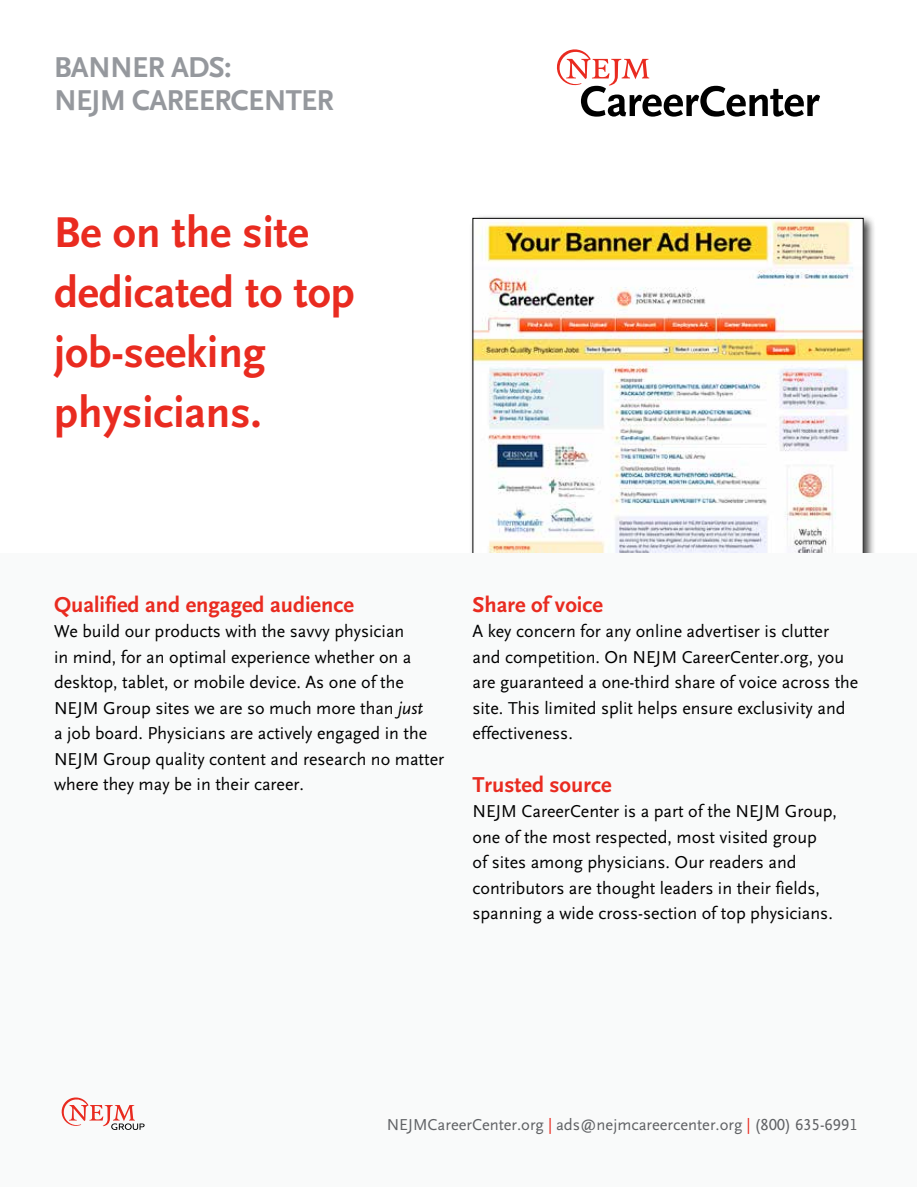
<style>
.page{position:relative;width:918px;height:1188px;background:#fff}
.page>*{position:absolute;margin:0;border:0;box-sizing:border-box;transform-origin:0 0}
.t1{font:700 45px/60px "OTNEJM Scala Sans LF";color:#e92b20}
.t2{font:700 30px/33px "OTNEJM Scala Sans LF";letter-spacing:-.025em;color:#95989d}
.t3{font:700 22.5px "OTNEJM Scala Sans LF";color:#e92b20}
.t4{font:18px/25.5px "OTNEJM Scala Sans LF";color:#000}
.t5{font:16.5px "OTNEJM Scala Sans LF";color:#606265}
.s1{font-style:italic}
.s2{color:#e92b20}
</style>
<div class="page">
<div style="left:469px;top:215px;width:408px;height:353px;background:#000;opacity:.75"></div>
<img style="left:474px;top:220px;width:388px;height:333px">
<div style="left:1px;top:553px;width:916px;height:633px;background:#f9fafa"></div>
<svg style="left:62px;top:1097px;width:83px;height:33px"></svg>
<svg style="left:556px;top:49px;width:264px;height:68px"></svg>
<h2 class="t2" style="left:54px;top:52px;width:282px">BANNER ADS:<br>NEJM CAREERCENTER</h2>
<h1 class="t1" style="left:54px;top:204px;width:303px">Be on the site dedicated to top job-seeking physicians.</h1>
<p class="t3" style="left:54px;top:593px;width:301px">Qualified and engaged audience</p>
<p class="t4" style="left:54px;top:619px;width:392px">We build our products with the savvy physician<br>in mind, for an optimal experience whether on a desktop, tablet, or mobile device. As one of the NEJM Group sites we are so much more than <span class="s1">just<br></span>a job board. Physicians are actively engaged in the NEJM Group quality content and research no matter where they may be in their career.</p>
<p class="t3" style="left:472px;top:592px;width:132px">Share of voice</p>
<p class="t4" style="left:472px;top:619px;width:387px">A key concern for any online advertiser is clutter and competition. On NEJM CareerCenter.org, you are guaranteed a one-third share of voice across the site. This limited split helps ensure exclusivity and effectiveness.</p>
<p class="t3" style="left:472px;top:772px;width:141px">Trusted source</p>
<p class="t4" style="left:472px;top:799px;width:366px">NEJM CareerCenter is a part of the NEJM Group, one of the most respected, most visited group<br>of sites among physicians. Our readers and contributors are thought leaders in their fields, spanning a wide cross-section of top physicians.</p>
<p class="t5" style="left:387px;top:1115px;width:472px">NEJMCareerCenter.org <span class="s2">|</span> ads@nejmcareercenter.org <span class="s2">|</span> (800) 635-6991</p>
</div>
